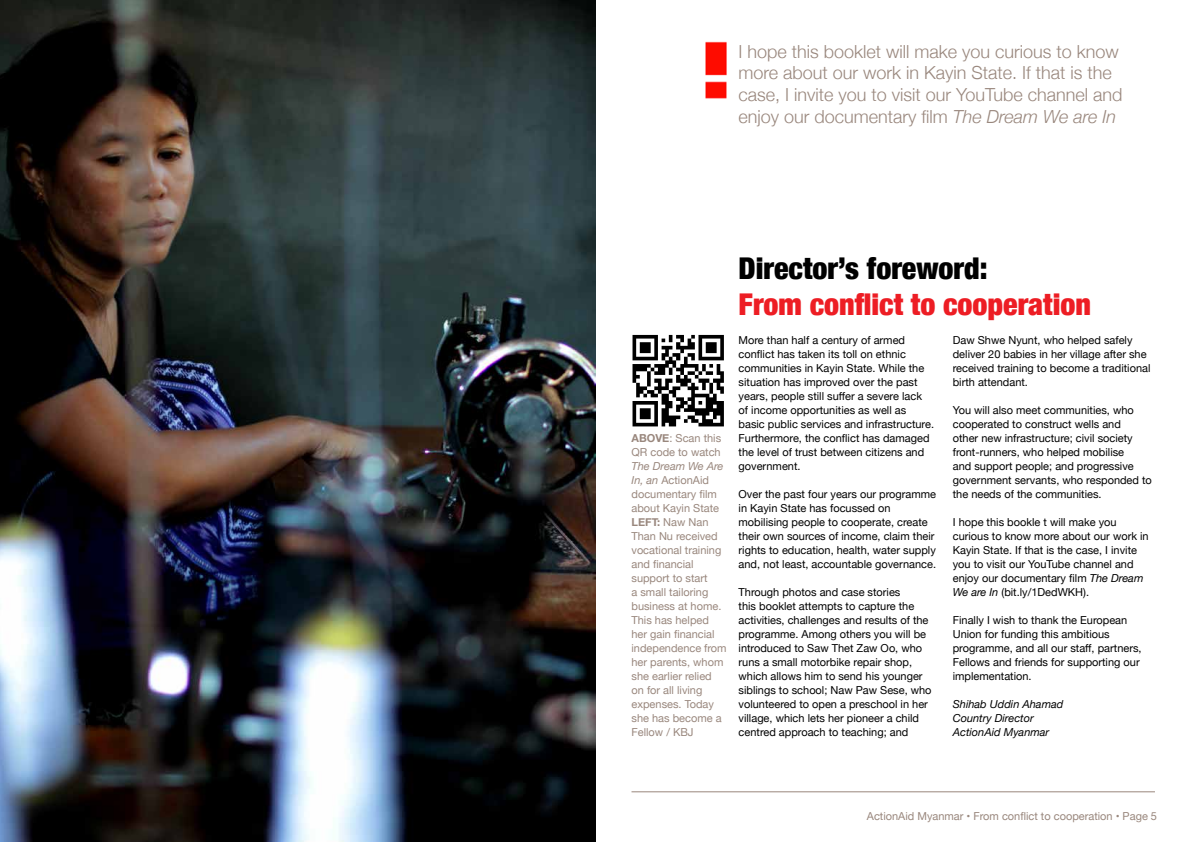
<style>
.page{position:relative;width:1191px;height:842px;background:#fff}
.page>*{position:absolute;margin:0;border:0;box-sizing:border-box;transform-origin:0 0}
.t1{font:900 condensed 30px "Helvetica Neue";color:#ed1d24}
.t2{font:900 condensed 30px "Helvetica Neue";color:#000}
.t3{font:300 18px/21.6px "Helvetica Neue";color:#99877d}
.t4{font:11px/14px "Helvetica Neue";color:#000}
.t5{font:11px/14px "Helvetica Neue";color:#99877d}
.t6{font:italic 11px/14px "Helvetica Neue";color:#000}
.s1{font-style:italic}
.s2{font-weight:700}
</style>
<div class="page">
<hr style="left:631px;top:791px;width:524px;height:1px;background:#99877d">
<img style="left:0;top:0;width:595px;height:842px">
<img style="left:632px;top:334px;width:92px;height:93px">
<img style="left:705px;top:41px;width:22px;height:58px">
<h2 class="t3" style="left:738px;top:39px;width:386px">I hope this booklet will make you curious to know more about our work in Kayin State. If that is the case, I invite you to visit our YouTube channel and enjoy our documentary film <span class="s1">The Dream We are In</span></h2>
<p class="t5" style="left:631px;top:432px;width:91px"><span class="s2">ABOVE</span>: Scan this<br>QR code to watch</p>
<p class="t5" style="left:631px;top:460px;width:97px"><span class="s1">The Dream We Are<br>In, an</span> ActionAid documentary film about Kayin State<br><span class="s2">LEFT:</span> Naw Nan<br>Than Nu received vocational training and financial support to start<br>a small tailoring business at home.<br>This has helped her gain financial independence from her parents, whom she earlier relied on for all living expenses. Today she has become a<br>Fellow / KBJ</p>
<h1 class="t2" style="left:738px;top:243px;width:250px">Director’s foreword:</h1>
<h1 class="t1" style="left:738px;top:279px;width:354px">From conflict to cooperation</h1>
<p class="t4" style="left:738px;top:334px;width:197px">More than half a century of armed conflict has taken its toll on ethnic communities in Kayin State. While the situation has improved over the past years, people still suffer a severe lack of income opportunities as well as basic public services and infrastructure.<br>Furthermore, the conflict has damaged the level of trust between citizens and government.</p>
<p class="t4" style="left:738px;top:488px;width:199px">Over the past four years our programme in Kayin State has focussed on mobilising people to cooperate, create their own sources of income, claim their rights to education, health, water supply and, not least, accountable governance.</p>
<p class="t4" style="left:738px;top:586px;width:194px">Through photos and case stories<br>this booklet attempts to capture the activities, challenges and results of the programme. Among others you will be introduced to Saw Thet Zaw Oo, who runs a small motorbike repair shop, which allows him to send his younger siblings to school; Naw Paw Sese, who volunteered to open a preschool in her village, which lets her pioneer a child centred approach to teaching; and</p>
<p class="t4" style="left:952px;top:334px;width:199px">Daw Shwe Nyunt, who helped safely deliver 20 babies in her village after she received training to become a traditional birth attendant.</p>
<p class="t4" style="left:952px;top:404px;width:201px">You will also meet communities, who cooperated to construct wells and<br>other new infrastructure; civil society front-runners, who helped mobilise<br>and support people; and progressive government servants, who responded to the needs of the communities.</p>
<p class="t4" style="left:952px;top:516px;width:197px">I hope this bookle t will make you curious to know more about our work in Kayin State. If that is the case, I invite you to visit our YouTube channel and enjoy our documentary film <span class="s1">The Dream We are In</span> (bit.ly/1DedWKH).</p>
<p class="t4" style="left:952px;top:614px;width:190px">Finally I wish to thank the European Union for funding this ambitious programme, and all our staff, partners, Fellows and friends for supporting our implementation.</p>
<p class="t6" style="left:952px;top:698px;width:112px">Shihab Uddin Ahamad<br>Country Director<br>ActionAid Myanmar</p>
<p class="t5" style="left:867px;top:809px;width:292px">ActionAid Myanmar • From conflict to cooperation • Page 5</p>
</div>
